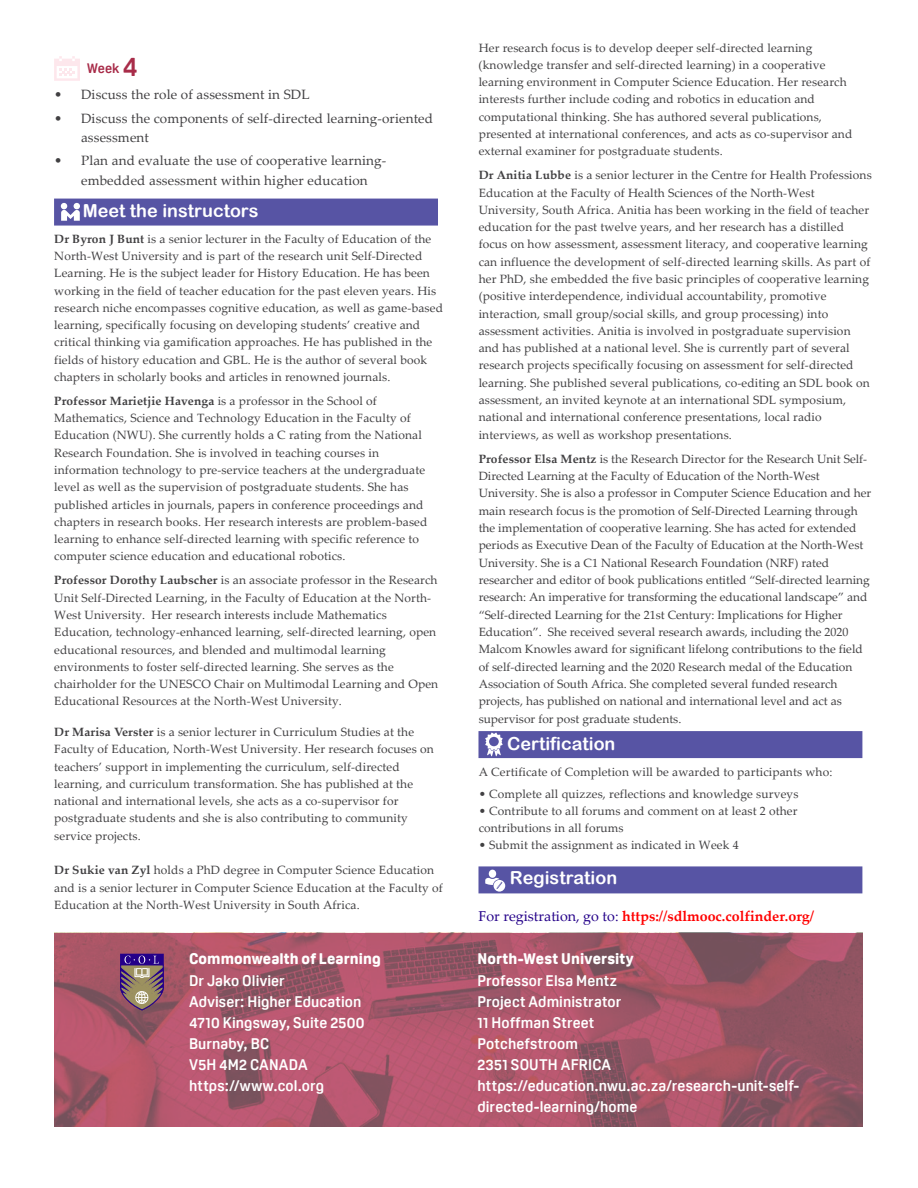
<style>
.page{position:relative;width:918px;height:1188px;background:#fff}
.page>*{position:absolute;margin:0;border:0;box-sizing:border-box;transform-origin:0 0}
.t1{font:18px "Arial Rounded MT Bold";color:#fff}
.t2{font:700 15px/21.1px "Oscine";letter-spacing:.01em;color:#fff}
.t3{font:800 15px "Oscine";letter-spacing:.01em;color:#fff}
.t4{font:700 14.25px "Palatino Linotype";color:#f00}
.t5{font:13.5px/18.9px "Palatino Linotype";letter-spacing:.01em;color:#414042}
.t6{font:700 13.5px "Oscine";color:#a82c49}
.t7{font:12px/17.2px "Palatino Linotype";letter-spacing:.01em;color:#414042}
.s1{font-size:27px}
.s2{font-family:"Palatino LT Std"}
.s3{font-weight:700}
.s4{font-weight:400;color:#240089}
</style>
<div class="page">
<img style="left:54px;top:933px;width:808px;height:194px">
<svg style="left:120px;top:954px;width:44px;height:57px;background:#7b6379"></svg>
<div style="left:54px;top:199px;width:384px;height:27px;background:#5754a4"></div>
<svg style="left:54px;top:56px;width:26px;height:25px"></svg>
<svg style="left:61px;top:203px;width:19px;height:18px"></svg>
<div style="left:478px;top:731px;width:384px;height:27px;background:#5754a4"></div>
<div style="left:478px;top:866px;width:384px;height:27px;background:#5754a4"></div>
<svg style="left:485px;top:733px;width:18px;height:23px"></svg>
<div style="left:489px;top:870px;width:7px;height:8px;background:#fff;border-radius:50%"></div>
<svg style="left:485px;top:878px;width:20px;height:14px"></svg>
<p class="t6" style="left:87px;top:61px;width:52px">Week <span class="s1">4</span></p>
<p class="t5" style="left:54px;top:85px;width:257px"><span class="s2">•</span> Discuss the role of assessment in SDL</p>
<p class="t5" style="left:81px;top:108px;width:354px;text-indent:-27px"><span class="s2">•</span> Discuss the components of self-directed learning-oriented assessment</p>
<p class="t5" style="left:81px;top:151px;width:307px;line-height:19.5px;text-indent:-27px"><span class="s2">•</span> Plan and evaluate the use of cooperative learning&shy;embedded assessment within higher education</p>
<h1 class="t1" style="left:83px;top:200px;width:177px">Meet the instructors</h1>
<p class="t7" style="left:54px;top:230px;width:390px"><span class="s3">Dr Byron J Bunt</span> is a senior lecturer in the Faculty of Education of the North-West University and is part of the research unit Self-Directed Learning. He is the subject leader for History Education. He has been working in the field of teacher education for the past eleven years. His research niche encompasses cognitive education, as well as game-based learning, specifically focusing on developing students’ creative and critical thinking via gamification approaches. He has published in the fields of history education and GBL. He is the author of several book chapters in scholarly books and articles in renowned journals.</p>
<p class="t7" style="left:54px;top:392px;width:375px"><span class="s3">Professor Marietjie Havenga</span> is a professor in the School of Mathematics, Science and Technology Education in the Faculty of Education (NWU). She currently holds a C rating from the National Research Foundation. She is involved in teaching courses in information technology to pre-service teachers at the undergraduate level as well as the supervision of postgraduate students. She has published articles in journals, papers in conference proceedings and chapters in research books. Her research interests are problem-based learning to enhance self-directed learning with specific reference to computer science education and educational robotics.</p>
<p class="t7" style="left:54px;top:571px;width:386px"><span class="s3">Professor Dorothy Laubscher</span> is an associate professor in the Research Unit Self-Directed Learning, in the Faculty of Education at the North-West University. Her research interests include Mathematics Education, technology-enhanced learning, self-directed learning, open educational resources, and blended and multimodal learning environments to foster self-directed learning. She serves as the chairholder for the UNESCO Chair on Multimodal Learning and Open Educational Resources at the North-West University.</p>
<p class="t7" style="left:54px;top:723px;width:381px"><span class="s3">Dr Marisa Verster</span> is a senior lecturer in Curriculum Studies at the Faculty of Education, North-West University. Her research focuses on teachers’ support in implementing the curriculum, self-directed learning, and curriculum transformation. She has published at the national and international levels, she acts as a co-supervisor for postgraduate students and she is also contributing to community service projects.</p>
<p class="t7" style="left:54px;top:861px;width:390px"><span class="s3">Dr Sukie van Zyl</span> holds a PhD degree in Computer Science Education and is a senior lecturer in Computer Science Education at the Faculty of<br>Education at the North-West University in South Africa.</p>
<p class="t3" style="left:189px;top:951px;width:193px">Commonwealth of Learning</p>
<p class="t2" style="left:189px;top:970px;width:177px">Dr Jako Olivier<br>Adviser: Higher Education<br>4710 Kingsway, Suite 2500<br>Burnaby, BC<br>V5H 4M2 CANADA https://www.col.org</p>
<p class="t7" style="left:479px;top:38px;width:375px">Her research focus is to develop deeper self-directed learning (knowledge transfer and self-directed learning) in a cooperative learning environment in Computer Science Education. Her research interests further include coding and robotics in education and computational thinking. She has authored several publications, presented at international conferences, and acts as co-supervisor and external examiner for postgraduate students.</p>
<p class="t7" style="left:479px;top:166px;width:395px"><span class="s3">Dr Anitia Lubbe</span> is a senior lecturer in the Centre for Health Professions Education at the Faculty of Health Sciences of the North-West University, South Africa. Anitia has been working in the field of teacher education for the past twelve years, and her research has a distilled focus on how assessment, assessment literacy, and cooperative learning can influence the development of self-directed learning skills. As part of her PhD, she embedded the five basic principles of cooperative learning (positive interdependence, individual accountability, promotive interaction, small group/social skills, and group processing) into assessment activities. Anitia is involved in postgraduate supervision and has published at a national level. She is currently part of several research projects specifically focusing on assessment for self-directed learning. She published several publications, co-editing an SDL book on assessment, an invited keynote at an international SDL symposium, national and international conference presentations, local radio interviews, as well as workshop presentations.</p>
<p class="t7" style="left:479px;top:449px;width:394px"><span class="s3">Professor Elsa Mentz</span> is the Research Director for the Research Unit Self-Directed Learning at the Faculty of Education of the North-West University. She is also a professor in Computer Science Education and her main research focus is the promotion of Self-Directed Learning through the implementation of cooperative learning. She has acted for extended periods as Executive Dean of the Faculty of Education at the North-West University. She is a C1 National Research Foundation (NRF) rated researcher and editor of book publications entitled “Self-directed learning research: An imperative for transforming the educational landscape” and “Self-directed Learning for the 21st Century: Implications for Higher Education”. She received several research awards, including the 2020<br>Malcom Knowles award for significant lifelong contributions to the field of self-directed learning and the 2020 Research medal of the Education Association of South Africa. She completed several funded research projects, has published on national and international level and act as supervisor for post graduate students.</p>
<h1 class="t1" style="left:507px;top:733px;width:110px">Certification</h1>
<p class="t7" style="left:479px;top:763px;width:355px">A Certificate of Completion will be awarded to participants who:</p>
<p class="t7" style="left:479px;top:785px;width:321px">• Complete all quizzes, reflections and knowledge surveys</p>
<p class="t7" style="left:479px;top:802px;width:320px">• Contribute to all forums and comment on at least 2 other contributions in all forums</p>
<p class="t7" style="left:479px;top:836px;width:262px">• Submit the assignment as indicated in Week 4</p>
<h1 class="t1" style="left:510px;top:867px;width:109px">Registration</h1>
<p class="t4" style="left:478px;top:906px;width:337px"><span class="s4">For registration, go to:</span> https://sdlmooc.colfinder.org/</p>
<p class="t3" style="left:477px;top:951px;width:158px">North-West University</p>
<p class="t2" style="left:477px;top:970px;width:323px">Professor Elsa Mentz<br>Project Administrator<br>11 Hoffman Street<br>Potchefstroom<br>2351 SOUTH AFRICA https://education.nwu.ac.za/research-unit-self&shy;directed-learning/home</p>
</div>
